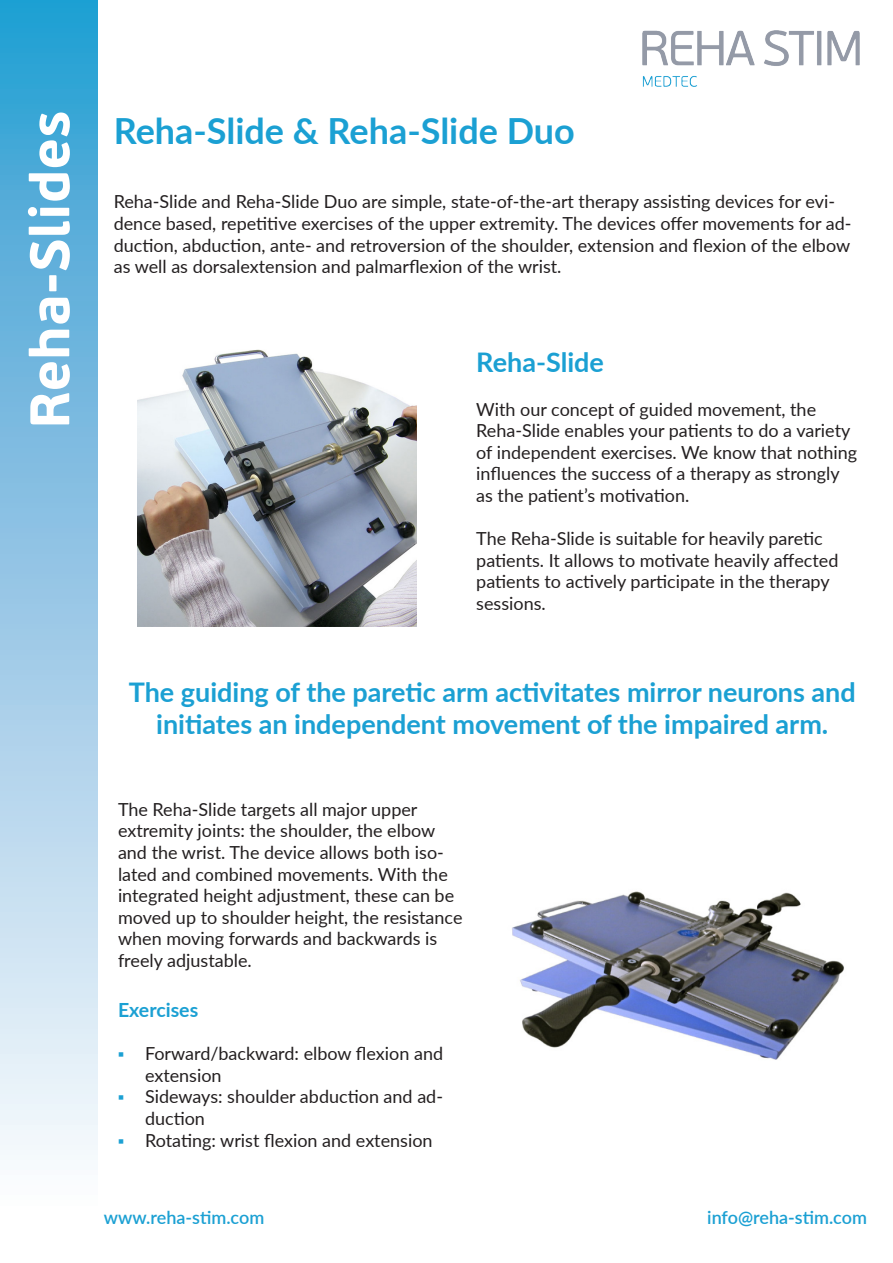
<style>
.page{position:relative;width:893px;height:1263px;background:#fff}
.page>*{position:absolute;margin:0;border:0;box-sizing:border-box;transform-origin:0 0}
.t1{font:700 55.5px "PF Beau Sans Pro";color:#fff}
.t2{font:700 36px "Lato";color:#1ba0d3}
.t3{font:700 27px/32.4px "Lato";color:#1ba0d3;text-align:center}
.t4{font:700 19.5px "Lato";color:#1ba0d3}
.t5{font:18px/21.6px "Lato";color:#231f20}
.t6{font:600 18px "Lato";color:#1ba0d3}
.s1{font-size:16.5px;color:#1ba0d3}
</style>
<div class="page">
<div style="left:0;top:0;width:98px;height:1263px;background:linear-gradient(to bottom,#2c9ad1,#fffeff)"></div>
<img style="left:642px;top:30px;width:217px;height:57px">
<img style="left:137px;top:349px;width:280px;height:278px">
<img style="left:512px;top:891px;width:332px;height:169px">
<h1 class="t1" style="left:15px;top:429px;width:320px;rotate:-90deg">Reha-Slides</h1>
<h2 class="t2" style="left:114px;top:104px;width:463px">Reha-Slide &amp; Reha-Slide Duo</h2>
<p class="t5" style="left:114px;top:190px;width:739px">Reha-Slide and Reha-Slide Duo are simple, state-of-the-art therapy assisting devices for evi&shy;dence based, repetitive exercises of the upper extremity. The devices offer movements for ad&shy;duction, abduction, ante- and retroversion of the shoulder, extension and flexion of the elbow as well as dorsalextension and palmarflexion of the wrist.</p>
<h3 class="t3" style="left:476px;top:345px;width:129px">Reha-Slide</h3>
<p class="t5" style="left:476px;top:397px;width:383px">With our concept of guided movement, the Reha-Slide enables your patients to do a variety of independent exercises. We know that nothing influences the success of a therapy as strongly as the patient’s motivation.</p>
<p class="t5" style="left:476px;top:527px;width:364px">The Reha-Slide is suitable for heavily paretic patients. It allows to motivate heavily affected patients to actively participate in the therapy sessions.</p>
<h3 class="t3" style="left:129px;top:675px;width:729px">The guiding of the paretic arm activitates mirror neurons and initiates an independent movement of the impaired arm.</h3>
<p class="t5" style="left:118px;top:798px;width:346px">The Reha-Slide targets all major upper extremity joints: the shoulder, the elbow and the wrist. The device allows both iso&shy;lated and combined movements. With the integrated height adjustment, these can be moved up to shoulder height, the resistance when moving forwards and backwards is freely adjustable.</p>
<p class="t4" style="left:118px;top:995px;width:82px">Exercises</p>
<p class="t5" style="left:145px;top:1042px;width:300px;text-indent:-27px"><span class="s1">▪</span> Forward/backward: elbow flexion and extension</p>
<p class="t5" style="left:145px;top:1085px;width:300px;text-indent:-27px"><span class="s1">▪</span> Sideways: shoulder abduction and ad&shy;duction</p>
<p class="t5" style="left:118px;top:1128px;width:316px"><span class="s1">▪</span> Rotating: wrist flexion and extension</p>
<p class="t6" style="left:104px;top:1205px;width:162px">www.reha-stim.com</p>
<p class="t6" style="left:707px;top:1205px;width:161px">info@reha-stim.com</p>
</div>
